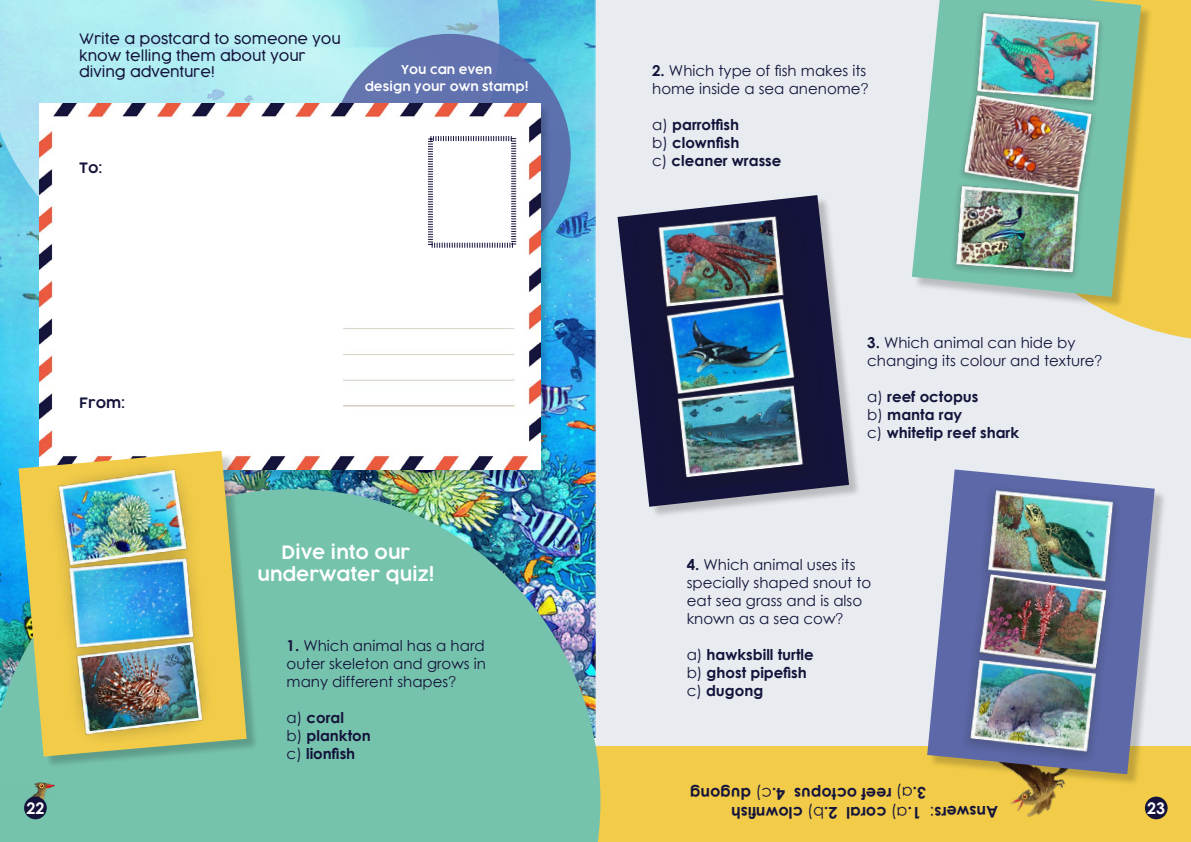
<style>
.page{position:relative;width:1191px;height:842px;background:#fff}
.page>*{position:absolute;margin:0;border:0;box-sizing:border-box;transform-origin:0 0}
.t1{font:600 18px/21.6px "COCOGOOSE";color:#fff;text-align:center}
.t2{font:700 16px "Century Gothic";letter-spacing:-.005em;color:#14133b}
.t3{font:700 16px "Century Gothic";color:#fff}
.t4{font:15px/18px "Century Gothic";color:#14133b}
.t5{font:700 15px/18px "Century Gothic";color:#14133b}
.t6{font:300 14px/16.8px "Cocogoose";color:#14133b}
.t7{font:600 14px "COCOGOOSE";color:#14133b}
.t8{font:600 12px/16.8px "COCOGOOSE";color:#fff;text-align:center}
.s1{font-weight:700}
.s2{font-family:"Helvetica";font-weight:300}
.s3{font-weight:400}
</style>
<div class="page">
<img style="left:499px;top:0;width:96px;height:131px">
<img style="left:0;top:131px;width:595px;height:358px">
<svg style="left:0;top:0;width:499px;height:293px;background:#a8e6f0"></svg>
<div style="left:595px;top:0;width:596px;height:746px;background:#e8ebef"></div>
<div style="left:595px;top:746px;width:596px;height:96px;background:#f2cc48"></div>
<svg style="left:948px;top:0;width:243px;height:342px;background:#eed67f"></svg>
<div style="left:330px;top:34px;width:241px;height:241px;background:#6272ae;border-radius:50%"></div>
<div style="left:37px;top:104px;width:514px;height:379px;background:#000;opacity:.2"></div>
<img style="left:39px;top:103px;width:501px;height:366px">
<img style="left:0;top:489px;width:600px;height:353px">
<svg style="left:428px;top:136px;width:88px;height:112px;background:#ececef"></svg>
<div style="left:913px;top:0;width:240px;height:309px;background:#000;opacity:.2"></div>
<svg style="left:911px;top:0;width:230px;height:297px;background:#d8d6b4"></svg>
<div style="left:20px;top:453px;width:239px;height:315px;background:#000;opacity:.2"></div>
<img style="left:18px;top:451px;width:229px;height:305px">
<img style="left:916px;top:0;width:222px;height:291px">
<div style="left:619px;top:197px;width:242px;height:322px;background:#000;opacity:.2"></div>
<svg style="left:617px;top:195px;width:232px;height:312px;background:#b9bbc5"></svg>
<img style="left:616px;top:201px;width:224px;height:294px">
<img style="left:24px;top:452px;width:214px;height:297px">
<img style="left:1011px;top:786px;width:53px;height:31px">
<div style="left:929px;top:471px;width:238px;height:315px;background:#000;opacity:.2"></div>
<svg style="left:927px;top:469px;width:227px;height:305px;background:#cecaba"></svg>
<img style="left:932px;top:476px;width:221px;height:293px">
<img style="left:81px;top:645px;width:118px;height:86px">
<img style="left:980px;top:575px;width:126px;height:94px">
<img style="left:667px;top:299px;width:128px;height:95px">
<div style="left:1144px;top:797px;width:23px;height:22px;background:#14133b;border-radius:50%"></div>
<img style="left:0;top:781px;width:57px;height:20px">
<div style="left:24px;top:797px;width:23px;height:22px;background:#14133b;border-radius:50%"></div>
<p class="t6" style="left:79px;top:30px;width:263px">Write a postcard to someone you know telling them about your diving adventure!</p>
<p class="t8" style="left:365px;top:61px;width:165px">You can even<br>design your own stamp!</p>
<p class="t7" style="left:79px;top:158px;width:25px">To:</p>
<p class="t7" style="left:79px;top:393px;width:47px">From:</p>
<p class="t1" style="left:257px;top:542px;width:178px">Dive into our underwater quiz!</p>
<p class="t4" style="left:287px;top:636px;width:201px;text-align:justify"><span class="s1">1.</span> Which animal has a hard outer skeleton and grows in many different shapes<span class="s2">?</span></p>
<p class="t5" style="left:287px;top:708px;width:86px"><span class="s3">a)</span> coral<br><span class="s3">b)</span> plankton <span class="s3">c)</span> lionfish</p>
<p class="t4" style="left:652px;top:62px;width:217px"><span class="s1">2.</span> Which type of fish makes its home inside a sea anenome<span class="s2">?</span></p>
<p class="t5" style="left:652px;top:115px;width:131px"><span class="s3">a)</span> parrotfish<br><span class="s3">b)</span> clownfish<br><span class="s3">c)</span> cleaner wrasse</p>
<p class="t4" style="left:867px;top:334px;width:236px"><span class="s1">3.</span> Which animal can hide by changing its colour and texture<span class="s2">?</span></p>
<p class="t5" style="left:867px;top:387px;width:153px"><span class="s3">a)</span> reef octopus<br><span class="s3">b)</span> manta ray<br><span class="s3">c)</span> whitetip reef shark</p>
<p class="t4" style="left:686px;top:556px;width:186px"><span class="s1">4.</span> Which animal uses its specially shaped snout to eat sea grass and is also known as a sea cow<span class="s2">?</span></p>
<p class="t5" style="left:686px;top:645px;width:129px"><span class="s3">a)</span> hawksbill turtle <span class="s3">b)</span> ghost pipefish <span class="s3">c)</span> dugong</p>
<p class="t2" style="left:926px;top:806px;width:238px;rotate:180deg">3.<span class="s3">a)</span> reef octopus 4.<span class="s3">c)</span> dugong</p>
<p class="t3" style="left:26px;top:796px;width:19px">22</p>
<p class="t3" style="left:1147px;top:796px;width:19px">23</p>
<p class="t2" style="left:837px;top:825px;width:108px;rotate:180deg">2.<span class="s3">b)</span> clownfish</p>
<p class="t2" style="left:921px;top:825px;width:76px;rotate:180deg">1.<span class="s3">a)</span> coral</p>
<p class="t2" style="left:998px;top:824px;width:70px;rotate:180deg">Answers<span class="s3">:</span></p>
</div>
